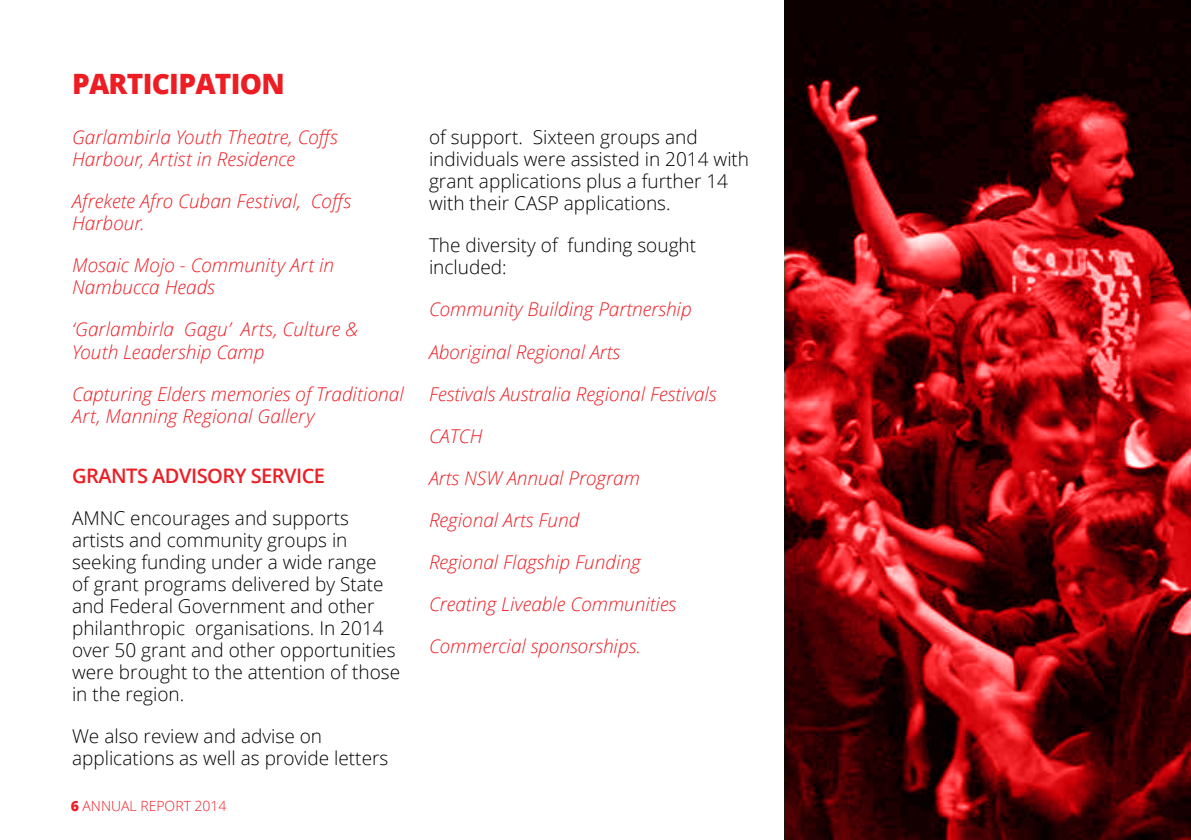
<style>
.page{position:relative;width:1191px;height:840px;background:#fff}
.page>*{position:absolute;margin:0;border:0;box-sizing:border-box;transform-origin:0 0}
.t1{font:800 28px "Open Sans";letter-spacing:-.025em;color:#ed1d24}
.t2{font:600 20px "Open Sans";letter-spacing:-.025em;color:#ed1d24}
.t3{font:300 19px/22px "Open Sans";color:#000}
.t4{font:italic 300 19px/22px "Open Sans";color:#ed1d24}
.t5{font:300 14px "Open Sans";color:#ed1d24}
.s1{font-weight:800}
</style>
<div class="page">
<img style="left:784px;top:0;width:407px;height:839px">
<h1 class="t1" style="left:72px;top:62px;width:214px">PARTICIPATION</h1>
<p class="t4" style="left:72px;top:126px;width:267px">Garlambirla Youth Theatre, Coffs<br>Harbour, Artist in Residence</p>
<p class="t4" style="left:72px;top:190px;width:281px">Afrekete Afro Cuban Festival, Coffs<br>Harbour.</p>
<p class="t4" style="left:72px;top:254px;width:263px">Mosaic Mojo - Community Art in<br>Nambucca Heads</p>
<p class="t4" style="left:72px;top:318px;width:287px">‘Garlambirla Gagu’ Arts, Culture &amp;<br>Youth Leadership Camp</p>
<p class="t4" style="left:72px;top:382px;width:333px">Capturing Elders memories of Traditional<br>Art, Manning Regional Gallery</p>
<p class="t2" style="left:72px;top:461px;width:255px">GRANTS ADVISORY SERVICE</p>
<p class="t3" style="left:72px;top:506px;width:329px">AMNC encourages and supports artists and community groups in seeking funding under a wide range<br>of grant programs delivered by State and Federal Government and other philanthropic organisations. In 2014 over 50 grant and other opportunities were brought to the attention of those in the region.</p>
<p class="t3" style="left:72px;top:724px;width:318px">We also review and advise on applications as well as provide letters</p>
<p class="t5" style="left:71px;top:795px;width:157px"><span class="s1">6</span> ANNUAL REPORT 2014</p>
<p class="t3" style="left:429px;top:126px;width:322px">of support. Sixteen groups and individuals were assisted in 2014 with grant applications plus a further 14 with their CASP applications.</p>
<p class="t3" style="left:429px;top:234px;width:269px">The diversity of funding sought included:</p>
<p class="t4" style="left:429px;top:298px;width:264px">Community Building Partnership</p>
<p class="t4" style="left:429px;top:340px;width:193px">Aboriginal Regional Arts</p>
<p class="t4" style="left:429px;top:382px;width:289px">Festivals Australia Regional Festivals</p>
<p class="t4" style="left:429px;top:424px;width:55px">CATCH</p>
<p class="t4" style="left:429px;top:466px;width:212px">Arts NSW Annual Program</p>
<p class="t4" style="left:429px;top:508px;width:152px">Regional Arts Fund</p>
<p class="t4" style="left:429px;top:550px;width:213px">Regional Flagship Funding</p>
<p class="t4" style="left:429px;top:592px;width:249px">Creating Liveable Communities</p>
<p class="t4" style="left:429px;top:634px;width:213px">Commercial sponsorships.</p>
</div>
